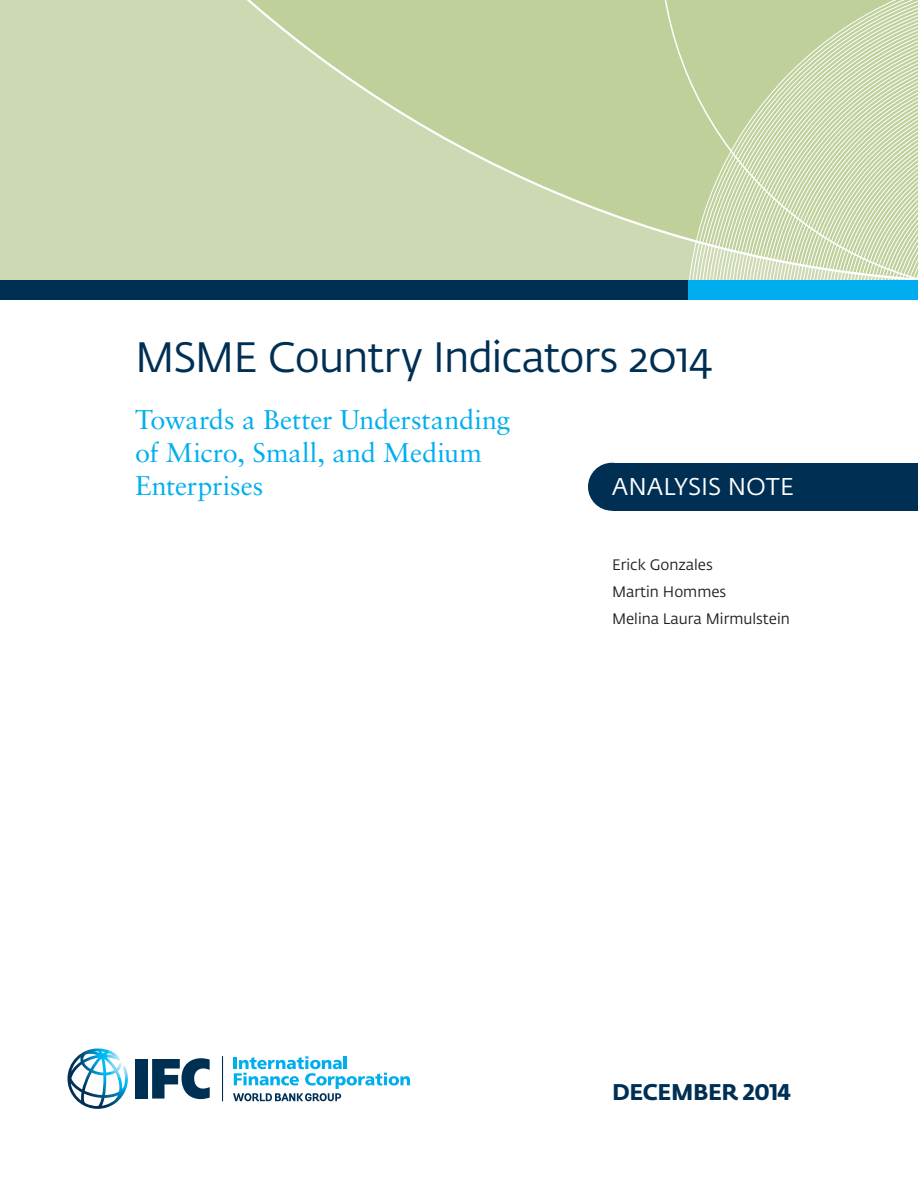
<style>
.page{position:relative;width:918px;height:1188px;background:#fff}
.page>*{position:absolute;margin:0;border:0;box-sizing:border-box;transform-origin:0 0}
.t1{font:42px "Fedra Sans Std";letter-spacing:-.025em;color:#002f54}
.t2{font:27px/33px "Sabon LT Std";color:#00aeef}
.t3{font:24px "Fedra Sans Std";color:#fff}
.t4{font:700 22.5px "Fedra Sans Std";letter-spacing:-.015em;color:#002f54}
.t5{font:15px/27px "Fedra Sans Std";color:#231f20}
</style>
<div class="page">
<div style="left:135px;top:1059px;width:13px;height:40px;background:#002f54"></div>
<svg style="left:152px;top:1058px;width:58px;height:41px"></svg>
<svg style="left:233px;top:1056px;width:177px;height:45px"></svg>
<hr style="left:222px;top:1056px;width:1px;height:45px;background:#002f54">
<svg style="left:68px;top:1049px;width:60px;height:60px"></svg>
<svg style="left:0;top:0;width:659px;height:280px;background:#c9d6ab"></svg>
<svg style="left:659px;top:0;width:28px;height:280px;background:#c2d2a0"></svg>
<svg style="left:716px;top:0;width:202px;height:280px;background:#c6d5a6"></svg>
<svg style="left:720px;top:2px;width:198px;height:278px"></svg>
<svg style="left:723px;top:5px;width:195px;height:275px"></svg>
<svg style="left:726px;top:8px;width:192px;height:272px;background:#c7d6a8"></svg>
<svg style="left:730px;top:12px;width:188px;height:268px"></svg>
<svg style="left:733px;top:15px;width:185px;height:265px"></svg>
<svg style="left:736px;top:18px;width:182px;height:262px;background:#c9d7aa"></svg>
<svg style="left:740px;top:22px;width:178px;height:258px"></svg>
<svg style="left:743px;top:25px;width:175px;height:255px"></svg>
<svg style="left:746px;top:28px;width:172px;height:252px;background:#cbd8ae"></svg>
<svg style="left:750px;top:31px;width:168px;height:249px"></svg>
<svg style="left:753px;top:35px;width:165px;height:245px"></svg>
<svg style="left:756px;top:38px;width:162px;height:242px;background:#d1ddb8"></svg>
<div style="left:0;top:280px;width:688px;height:20px;background:#002f54"></div>
<div style="left:688px;top:280px;width:230px;height:20px;background:#00aeef"></div>
<div style="left:588px;top:463px;width:48px;height:48px;background:#002f54;border-radius:50%"></div>
<div style="left:612px;top:463px;width:306px;height:48px;background:#002f54"></div>
<h1 class="t1" style="left:135px;top:332px;width:580px">MSME Country Indicators 2014</h1>
<p class="t2" style="left:135px;top:403px;width:377px">Towards a Better Understanding of Micro, Small, and Medium<br>Enterprises</p>
<p class="t3" style="left:612px;top:472px;width:183px">ANALYSIS NOTE</p>
<p class="t5" style="left:612px;top:551px;width:179px">Erick Gonzales<br>Martin Hommes<br>Melina Laura Mirmulstein</p>
<p class="t4" style="left:612px;top:1078px;width:181px">DECEMBER 2014</p>
</div>
